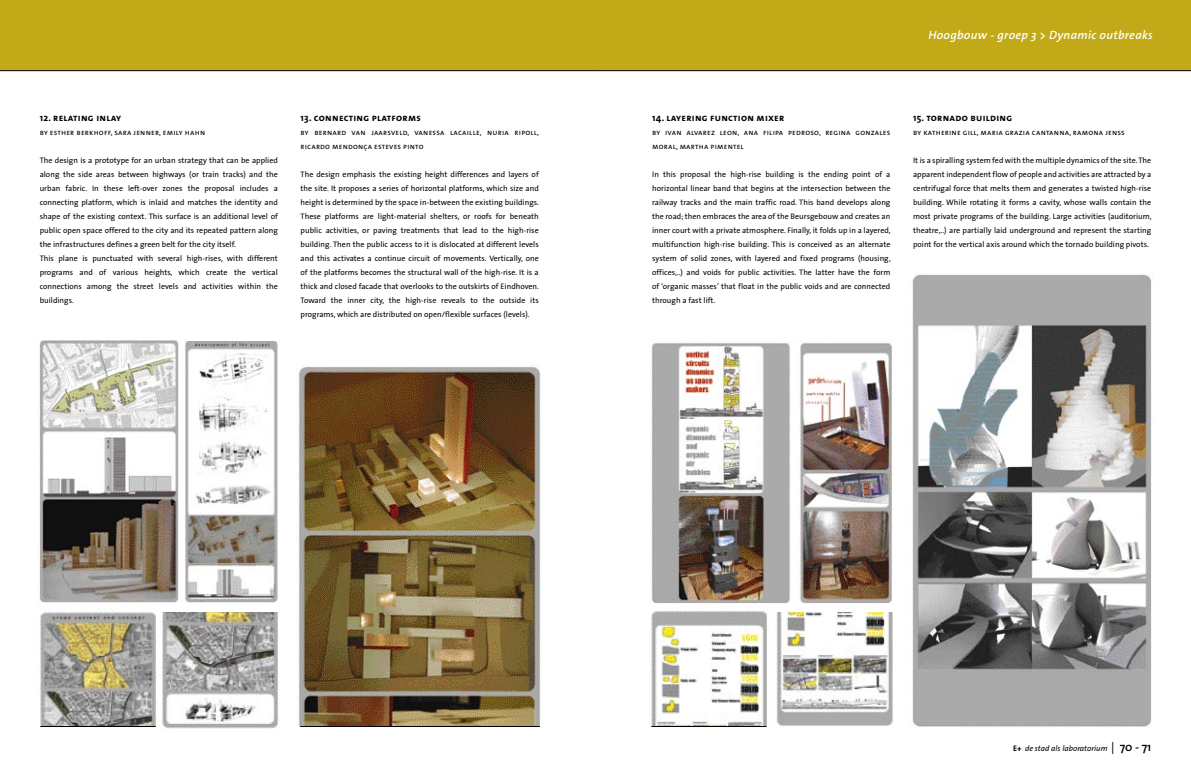
<style>
.page{position:relative;width:1191px;height:783px;background:#fff}
.page>*{position:absolute;margin:0;border:0;box-sizing:border-box;transform-origin:0 0}
.t1{font:italic 600 12px "The Sans";letter-spacing:.025em;color:#fff}
.t2{font:10px "The Sans Bold Caps";letter-spacing:.025em;color:#000}
.t3{font:8px/14px "The Sans";letter-spacing:.005em;color:#000;text-align:justify}
.t4{font:8px/14px "The Sans Caps";letter-spacing:.025em;color:#000}
.t5{font:italic 8px "The Sans";color:#000}
.s1{font-family:"The Sans";font-weight:700}
.s2{font-family:"The Sans Bold Caps";font-style:normal}
.s3{font-style:normal;font-size:12px}
.s4{font-weight:600;font-style:normal;font-size:12px}
</style>
<div class="page">
<img style="left:651px;top:342px;width:140px;height:261px">
<img style="left:799px;top:340px;width:93px;height:263px">
<img style="left:776px;top:612px;width:117px;height:114px">
<img style="left:651px;top:611px;width:116px;height:115px">
<img style="left:912px;top:274px;width:240px;height:453px">
<hr style="left:651px;top:726px;width:115px;height:1px;background:#000">
<div style="left:595px;top:0;width:596px;height:71px;background:#c1a917"></div>
<div style="left:0;top:0;width:595px;height:71px;background:#c1a917"></div>
<hr style="left:0;top:70px;width:595px;height:1px;background:#000">
<hr style="left:595px;top:70px;width:596px;height:1px;background:#000">
<img style="left:298px;top:366px;width:243px;height:360px">
<img style="left:40px;top:612px;width:116px;height:114px">
<img style="left:39px;top:340px;width:140px;height:263px">
<img style="left:185px;top:341px;width:93px;height:262px">
<img style="left:162px;top:612px;width:116px;height:117px">
<hr style="left:300px;top:726px;width:240px;height:1px;background:#000">
<hr style="left:40px;top:726px;width:115px;height:1px;background:#000">
<p class="t2" style="left:40px;top:109px;width:83px"><span class="s1">12</span>. relating inlay</p>
<p class="t4" style="left:40px;top:125px;width:167px">by esther berkhoff, sara jenner, emily hahn</p>
<p class="t3" style="left:40px;top:153px;width:240px">The design is a prototype for an urban strategy that can be applied along the side areas between highways (or train tracks) and the urban fabric. In these left-over zones the proposal includes a connecting platform, which is inlaid and matches the identity and shape of the existing context. This surface is an additional level of public open space offered to the city and its repeated pattern along the infrastructures defines a green belt for the city itself.</p>
<p class="t3" style="left:40px;top:251px;width:240px">This plane is punctuated with several high-rises, with different programs and of various heights, which create the vertical connections among the street levels and activities within the buildings.</p>
<p class="t2" style="left:300px;top:109px;width:122px"><span class="s1">13</span>. connecting platforms</p>
<p class="t4" style="left:300px;top:125px;width:240px">by bernard van jaarsveld, vanessa lacaille, nuria ripoll, ricardo mendonça esteves pinto</p>
<p class="t3" style="left:300px;top:167px;width:240px">The design emphasis the existing height differences and layers of the site. It proposes a series of horizontal platforms, which size and height is determined by the space in-between the existing buildings.<br>These platforms are light-material shelters, or roofs for beneath public activities, or paving treatments that lead to the high-rise building. Then the public access to it is dislocated at different levels and this activates a continue circuit of movements. Vertically, one of the platforms becomes the structural wall of the high-rise. It is a thick and closed facade that overlooks to the outskirts of Eindhoven.<br>Toward the inner city, the high-rise reveals to the outside its programs, which are distributed on open/flexible surfaces (levels).</p>
<p class="t1" style="left:928px;top:25px;width:226px">Hoogbouw - groep 3 &gt; Dynamic outbreaks</p>
<p class="t2" style="left:652px;top:109px;width:134px"><span class="s1">14</span>. layering function mixer</p>
<p class="t4" style="left:652px;top:125px;width:240px">by ivan alvarez leon, ana filipa pedroso, regina gonzales moral, martha pimentel</p>
<p class="t3" style="left:652px;top:167px;width:240px">In this proposal the high-rise building is the ending point of a horizontal linear band that begins at the intersection between the railway tracks and the main traffic road. This band develops along the road; then embraces the area of the Beursgebouw and creates an inner court with a private atmosphere. Finally, it folds up in a layered, multifunction high-rise building. This is conceived as an alternate system of solid zones, with layered and fixed programs (housing, offices,..) and voids for public activities. The latter have the form of ‘organic masses’ that float in the public voids and are connected through a fast lift.</p>
<p class="t2" style="left:913px;top:109px;width:100px"><span class="s1">15</span>. tornado building</p>
<p class="t4" style="left:913px;top:125px;width:213px">by katherine gill, maria grazia cantanna, ramona jenss</p>
<p class="t3" style="left:913px;top:153px;width:240px">It is a spiralling system fed with the multiple dynamics of the site. The apparent independent flow of people and activities are attracted by a centrifugal force that melts them and generates a twisted high-rise building. While rotating it forms a cavity, whose walls contain the most private programs of the building. Large activities (auditorium, theatre,..) are partially laid underground and represent the starting point for the vertical axis around which the tornado building pivots.</p>
<p class="t5" style="left:1013px;top:741px;width:140px"><span class="s2">E+</span> de stad als laboratorium <span class="s3">|</span> <span class="s4">70 - 71</span></p>
</div>
